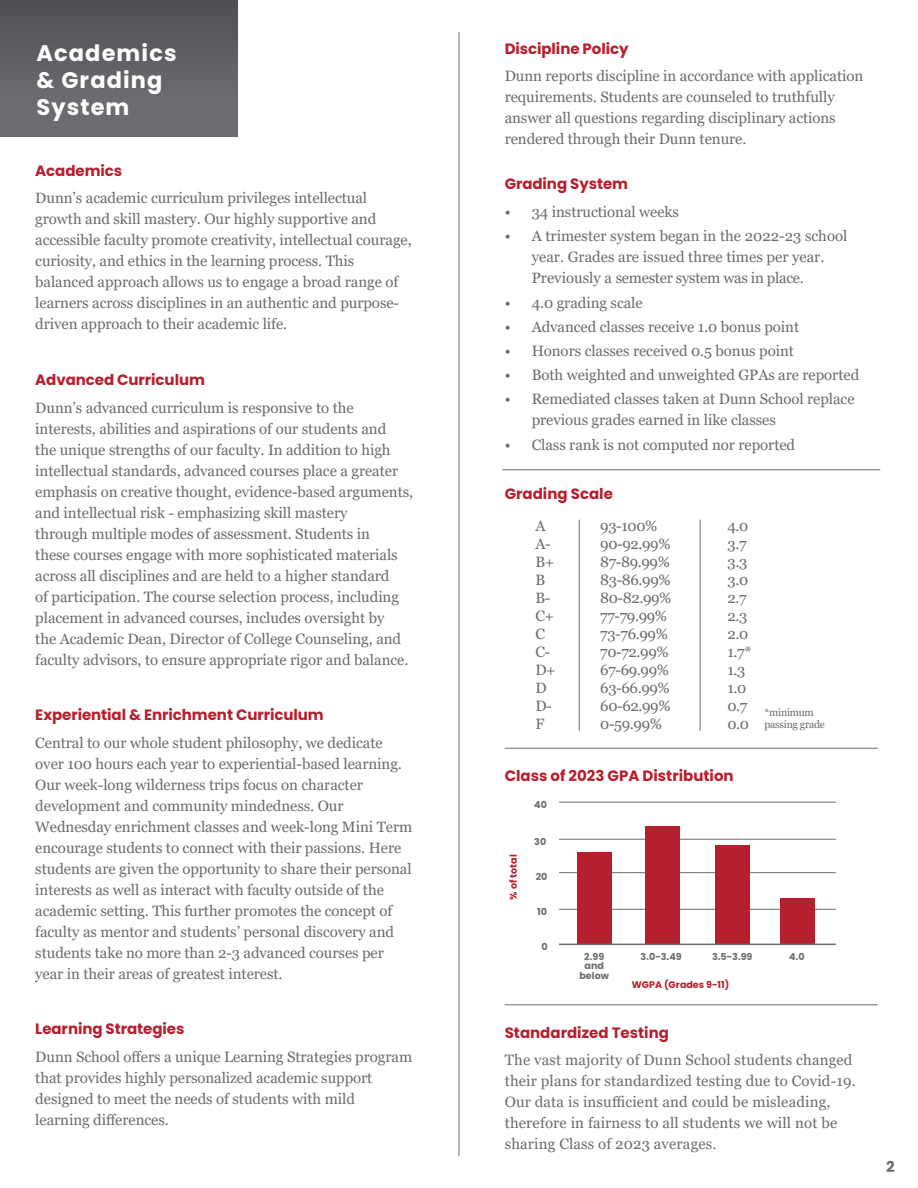
<style>
.page{position:relative;width:918px;height:1188px;background:#fff}
.page>*{position:absolute;margin:0;border:0;box-sizing:border-box;transform-origin:0 0}
.t1{font:700 22.5px/27px "Poppins";letter-spacing:.05em;color:#fff}
.t2{font:15px/21px "Georgia";letter-spacing:-.005em;color:#6c6b6f}
.t3{font:700 15px "Poppins";letter-spacing:-.005em;color:#b61f2d}
.t4{font:15px/18px "Georgia";letter-spacing:-.025em;color:#6c6b6f}
.t5{font:700 15px "Poppins";color:#6c6b6f}
.t6{font:10.5px/12px "Georgia";letter-spacing:-.025em;color:#6c6b6f}
.t7{font:700 9.6px/9.6px "Poppins";color:#6c6b6f;text-align:center}
.t8{font:700 9.6px "Poppins";color:#b61f2d}
</style>
<div class="page">
<hr style="left:459px;top:32px;width:1px;height:1124px;background:#6c6b6f">
<hr style="left:502px;top:470px;width:378px;height:1px;background:#6c6b6f">
<hr style="left:505px;top:748px;width:373px;height:1px;background:#6c6b6f">
<hr style="left:505px;top:1005px;width:373px;height:1px;background:#6c6b6f">
<div style="left:0;top:0;width:238px;height:136px;background:linear-gradient(to bottom,#515054,#727175)"></div>
<hr style="left:559px;top:802px;width:277px;height:1px;background:#6c6b6f">
<hr style="left:559px;top:839px;width:277px;height:1px;background:#6c6b6f">
<hr style="left:559px;top:872px;width:277px;height:1px;background:#6c6b6f">
<hr style="left:559px;top:909px;width:277px;height:1px;background:#6c6b6f">
<div style="left:780px;top:898px;width:35px;height:46px;background:#b61f2d"></div>
<div style="left:715px;top:845px;width:35px;height:99px;background:#b61f2d"></div>
<div style="left:645px;top:826px;width:35px;height:118px;background:#b61f2d"></div>
<div style="left:577px;top:852px;width:35px;height:92px;background:#b61f2d"></div>
<hr style="left:559px;top:944px;width:277px;height:1px;background:#6c6b6f">
<hr style="left:579px;top:520px;width:1px;height:211px;background:#6c6b6f">
<hr style="left:700px;top:520px;width:1px;height:211px;background:#6c6b6f">
<h1 class="t1" style="left:36px;top:40px;width:142px">Academics &amp; Grading<br>System</h1>
<p class="t3" style="left:35px;top:162px;width:88px">Academics</p>
<p class="t2" style="left:35px;top:188px;width:378px">Dunn’s academic curriculum privileges intellectual growth and skill mastery. Our highly supportive and accessible faculty promote creativity, intellectual courage, curiosity, and ethics in the learning process. This balanced approach allows us to engage a broad range of learners across disciplines in an authentic and purpose&shy;driven approach to their academic life.</p>
<p class="t3" style="left:35px;top:371px;width:171px">Advanced Curriculum</p>
<p class="t2" style="left:35px;top:397px;width:379px">Dunn’s advanced curriculum is responsive to the interests, abilities and aspirations of our students and<br>the unique strengths of our faculty. In addition to high intellectual standards, advanced courses place a greater emphasis on creative thought, evidence-based arguments, and intellectual risk - emphasizing skill mastery<br>through multiple modes of assessment. Students in<br>these courses engage with more sophisticated materials across all disciplines and are held to a higher standard<br>of participation. The course selection process, including placement in advanced courses, includes oversight by<br>the Academic Dean, Director of College Counseling, and faculty advisors, to ensure appropriate rigor and balance.</p>
<p class="t3" style="left:35px;top:706px;width:290px">Experiential &amp; Enrichment Curriculum</p>
<p class="t2" style="left:35px;top:732px;width:379px">Central to our whole student philosophy, we dedicate over 100 hours each year to experiential-based learning.<br>Our week-long wilderness trips focus on character development and community mindedness. Our Wednesday enrichment classes and week-long Mini Term encourage students to connect with their passions. Here students are given the opportunity to share their personal interests as well as interact with faculty outside of the academic setting. This further promotes the concept of faculty as mentor and students’ personal discovery and students take no more than 2-3 advanced courses per year in their areas of greatest interest.</p>
<p class="t3" style="left:35px;top:1020px;width:151px">Learning Strategies</p>
<p class="t2" style="left:35px;top:1047px;width:378px">Dunn School offers a unique Learning Strategies program that provides highly personalized academic support designed to meet the needs of students with mild learning differences.</p>
<p class="t3" style="left:505px;top:40px;width:125px">Discipline Policy</p>
<p class="t2" style="left:505px;top:66px;width:360px">Dunn reports discipline in accordance with application requirements. Students are counseled to truthfully answer all questions regarding disciplinary actions rendered through their Dunn tenure.</p>
<p class="t3" style="left:505px;top:175px;width:125px">Grading System</p>
<p class="t2" style="left:505px;top:202px;width:176px">• 34 instructional weeks</p>
<p class="t2" style="left:532px;top:226px;width:317px;text-indent:-27px">• A trimester system began in the 2022-23 school year. Grades are issued three times per year.<br>Previously a semester system was in place.</p>
<p class="t2" style="left:505px;top:292px;width:139px">• 4.0 grading scale</p>
<p class="t2" style="left:505px;top:316px;width:296px">• Advanced classes receive 1.0 bonus point</p>
<p class="t2" style="left:505px;top:341px;width:291px">• Honors classes received 0.5 bonus point</p>
<p class="t2" style="left:505px;top:365px;width:356px">• Both weighted and unweighted GPAs are reported</p>
<p class="t2" style="left:532px;top:389px;width:324px;text-indent:-27px">• Remediated classes taken at Dunn School replace previous grades earned in like classes</p>
<p class="t2" style="left:505px;top:434px;width:292px">• Class rank is not computed nor reported</p>
<p class="t3" style="left:505px;top:485px;width:110px">Grading Scale</p>
<p class="t2" style="left:535px;top:517px;width:22px;line-height:18px">A<br>A-<br>B+<br>B<br>B-<br>C+<br>C<br>C-<br>D+<br>D<br>D-<br>F</p>
<p class="t4" style="left:600px;top:517px;width:73px">93-100%<br>90-92.99%<br>87-89.99%<br>83-86.99%<br>80-82.99%<br>77-79.99%<br>73-76.99%<br>70-72.99%<br>67-69.99%<br>63-66.99%<br>60-62.99%<br>0-59.99%</p>
<p class="t2" style="left:727px;top:517px;width:25px;line-height:18px">4.0<br>3.7<br>3.3<br>3.0<br>2.7<br>2.3<br>2.0<br>1.7*<br>1.3<br>1.0<br>0.7<br>0.0</p>
<p class="t6" style="left:765px;top:707px;width:62px">*minimum passing grade</p>
<p class="t3" style="left:505px;top:767px;width:230px">Class of 2023 GPA Distribution</p>
<p class="t8" style="left:508px;top:900px;width:47px;rotate:-90deg">% of total</p>
<p class="t7" style="left:534px;top:800px;width:14px">40</p>
<p class="t7" style="left:534px;top:837px;width:14px">30</p>
<p class="t7" style="left:536px;top:872px;width:13px">20</p>
<p class="t7" style="left:537px;top:907px;width:11px">10</p>
<p class="t7" style="left:541px;top:942px;width:8px">0</p>
<p class="t7" style="left:584px;top:951px;width:21px">2.99</p>
<p class="t7" style="left:641px;top:951px;width:43px">3.0-3.49</p>
<p class="t7" style="left:712px;top:951px;width:42px">3.5-3.99</p>
<p class="t7" style="left:789px;top:951px;width:17px">4.0</p>
<p class="t7" style="left:580px;top:961px;width:31px">and below</p>
<p class="t8" style="left:632px;top:979px;width:99px">WGPA (Grades 9-11)</p>
<p class="t3" style="left:505px;top:1024px;width:166px">Standardized Testing</p>
<p class="t2" style="left:505px;top:1050px;width:353px">The vast majority of Dunn School students changed their plans for standardized testing due to Covid-19.<br>Our data is insufficient and could be misleading, therefore in fairness to all students we will not be sharing Class of 2023 averages.</p>
<p class="t5" style="left:886px;top:1158px;width:10px">2</p>
</div>
